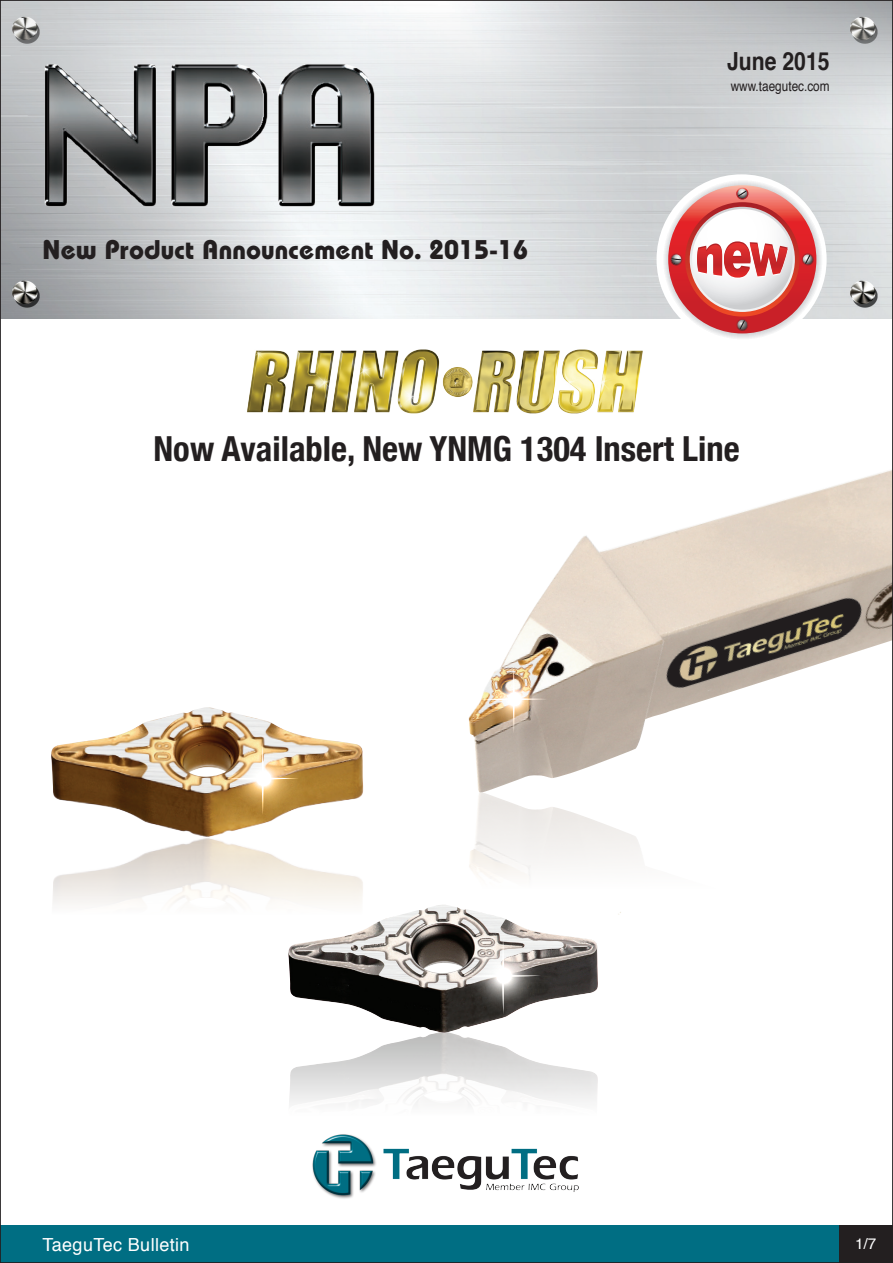
<style>
.page{position:relative;width:893px;height:1263px;background:#fff}
.page>*{position:absolute;margin:0;border:0;box-sizing:border-box;transform-origin:0 0}
.t1{font:700 condensed 34.5px "Helvetica Neue";color:#231f20}
.t2{font:700 27px "Bauhaus";letter-spacing:.005em;color:#231f20}
.t3{font:700 24.9px "Helvetica";color:#231f20;scale:.85 1}
.t4{font:18px "Helvetica";letter-spacing:.02em;color:#fff}
.t5{font:15.3px "Helvetica";color:#fff}
.t6{font:13.8px "Helvetica";color:#231f20;scale:.85 1}
</style>
<div class="page">
<img style="left:2px;top:191px;width:889px;height:127px">
<div style="left:832px;top:1225px;width:61px;height:38px;background:#231f20"></div>
<div style="left:0;top:1225px;width:839px;height:38px;background:#006e83"></div>
<img style="left:2px;top:2px;width:889px;height:189px">
<img style="left:26px;top:47px;width:365px;height:176px">
<svg style="left:657px;top:178px;width:170px;height:161px"></svg>
<img style="left:247px;top:349px;width:396px;height:65px">
<img style="left:468px;top:470px;width:423px;height:324px">
<img style="left:478px;top:663px;width:72px;height:72px">
<img style="left:51px;top:707px;width:313px;height:197px">
<img style="left:225px;top:739px;width:77px;height:78px">
<img style="left:289px;top:1033px;width:309px;height:74px">
<img style="left:288px;top:905px;width:333px;height:128px">
<svg style="left:463px;top:934px;width:81px;height:83px"></svg>
<img style="left:312px;top:1134px;width:267px;height:65px">
<p class="t2" style="left:43px;top:233px;width:487px">New Product Announcement No. 2015-16</p>
<p class="t3" style="left:727px;top:41px;width:122px">June 2015</p>
<p class="t6" style="left:731px;top:75px;width:118px">www.taegutec.com</p>
<p class="t1" style="left:153px;top:428px;width:588px">Now Available, New YNMG 1304 Insert Line</p>
<p class="t4" style="left:43px;top:1231px;width:149px">TaeguTec Bulletin</p>
<p class="t5" style="left:855px;top:1232px;width:23px">1/7</p>
</div>
